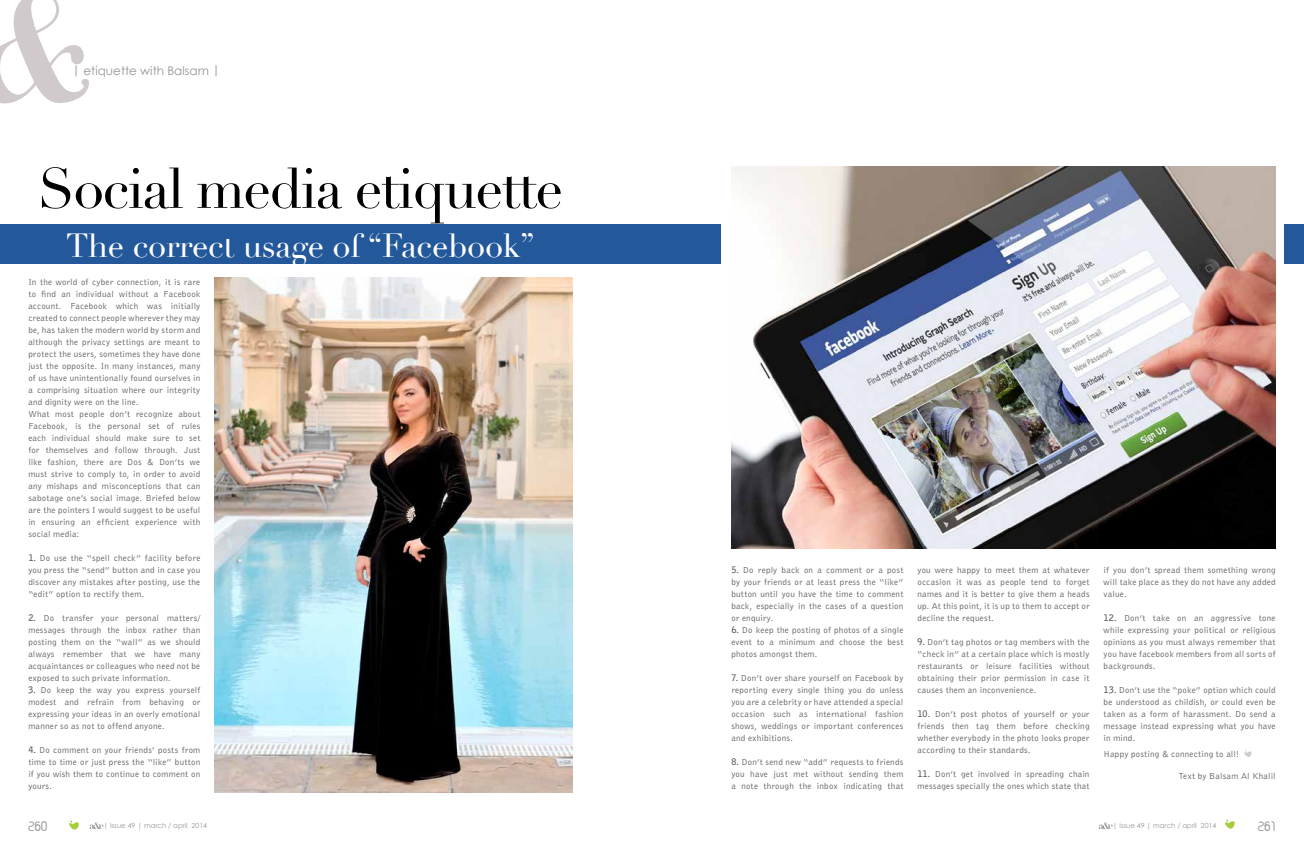
<style>
.page{position:relative;width:1304px;height:851px;background:#fff}
.page>*{position:absolute;margin:0;border:0;box-sizing:border-box;transform-origin:0 0}
.t1{font:55.8px "Didot";letter-spacing:-.03em;color:#000}
.t2{font:32.7px "Didot";letter-spacing:-.01em;color:#fff}
.t3{font:300 18px "Corpus Care";color:#939598}
.t4{font:12px "Century Gothic";color:#939598}
.t5{font:9px/12px "Bell Gothic BT";letter-spacing:.03em;color:#58595b;text-align:justify}
.t6{font:7px "Century Gothic";color:#939598}
.s1{font-weight:700}
</style>
<div class="page">
<img style="left:731px;top:166px;width:545px;height:382px">
<img style="left:214px;top:278px;width:359px;height:514px">
<div style="left:0;top:224px;width:720px;height:40px;background:#23589b"></div>
<div style="left:1284px;top:224px;width:20px;height:40px;background:#23589b"></div>
<svg style="left:1244px;top:750px;width:8px;height:6px"></svg>
<svg style="left:1225px;top:819px;width:10px;height:9px"></svg>
<svg style="left:90px;top:822px;width:14px;height:7px"></svg>
<svg style="left:1099px;top:822px;width:14px;height:7px"></svg>
<svg style="left:69px;top:820px;width:10px;height:9px"></svg>
<svg style="left:0;top:0;width:89px;height:103px"></svg>
<h3 class="t4" style="left:72px;top:63px;width:150px">| etiquette with Balsam |</h3>
<h1 class="t1" style="left:38px;top:155px;width:527px">Social media etiquette</h1>
<h2 class="t2" style="left:66px;top:226px;width:470px">The correct usage of “Facebook”</h2>
<p class="t5" style="left:28px;top:275px;width:173px;text-align:left">In the world of cyber connection, it is rare to find an individual without a Facebook account. Facebook which was initially created to connect people wherever they may be, has taken the modern world by storm and although the privacy settings are meant to protect the users, sometimes they have done just the opposite. In many instances, many of us have unintentionally found ourselves in a comprising situation where our integrity and dignity were on the line.<br>What most people don’t recognize about Facebook, is the personal set of rules each individual should make sure to set for themselves and follow through. Just like fashion, there are Dos &amp; Don’ts we must strive to comply to, in order to avoid any mishaps and misconceptions that can sabotage one’s social image. Briefed below are the pointers I would suggest to be useful in ensuring an efficient experience with social media:</p>
<p class="t5" style="left:28px;top:551px;width:173px"><span class="s1">1.</span> Do use the “spell check” facility before you press the “send” button and in case you discover any mistakes after posting, use the “edit” option to rectify them.</p>
<p class="t5" style="left:28px;top:611px;width:173px"><span class="s1">2.</span> Do transfer your personal matters/ messages through the inbox rather than posting them on the “wall” as we should always remember that we have many acquaintances or colleagues who need not be exposed to such private information.</p>
<p class="t5" style="left:28px;top:683px;width:173px"><span class="s1">3.</span> Do keep the way you express yourself modest and refrain from behaving or expressing your ideas in an overly emotional manner so as not to offend anyone.</p>
<p class="t5" style="left:28px;top:743px;width:173px"><span class="s1">4.</span> Do comment on your friends’ posts from time to time or just press the “like” button if you wish them to continue to comment on yours.</p>
<p class="t5" style="left:731px;top:563px;width:173px"><span class="s1">5.</span> Do reply back on a comment or a post by your friends or at least press the “like” button until you have the time to comment back, especially in the cases of a question or enquiry.</p>
<p class="t5" style="left:731px;top:623px;width:173px"><span class="s1">6.</span> Do keep the posting of photos of a single event to a minimum and choose the best photos amongst them.</p>
<p class="t5" style="left:731px;top:671px;width:173px"><span class="s1">7.</span> Don’t over share yourself on Facebook by reporting every single thing you do unless you are a celebrity or have attended a special occasion such as international fashion shows, weddings or important conferences and exhibitions.</p>
<p class="t5" style="left:731px;top:755px;width:173px"><span class="s1">8.</span> Don’t send new “add” requests to friends you have just met without sending them a note through the inbox indicating that</p>
<p class="t5" style="left:917px;top:563px;width:173px">you were happy to meet them at whatever occasion it was as people tend to forget names and it is better to give them a heads up. At this point, it is up to them to accept or decline the request.</p>
<p class="t5" style="left:917px;top:635px;width:173px"><span class="s1">9.</span> Don’t tag photos or tag members with the “check in” at a certain place which is mostly restaurants or leisure facilities without obtaining their prior permission in case it causes them an inconvenience.</p>
<p class="t5" style="left:917px;top:707px;width:173px"><span class="s1">10.</span> Don’t post photos of yourself or your friends then tag them before checking whether everybody in the photo looks proper according to their standards.</p>
<p class="t5" style="left:917px;top:767px;width:173px"><span class="s1">11.</span> Don’t get involved in spreading chain messages specially the ones which state that</p>
<p class="t5" style="left:1104px;top:563px;width:173px">if you don’t spread them something wrong will take place as they do not have any added value.</p>
<p class="t5" style="left:1104px;top:611px;width:173px"><span class="s1">12.</span> Don’t take on an aggressive tone while expressing your political or religious opinions as you must always remember that you have facebook members from all sorts of backgrounds.</p>
<p class="t5" style="left:1104px;top:683px;width:173px"><span class="s1">13.</span> Don’t use the “poke” option which could be understood as childish, or could even be taken as a form of harassment. Do send a message instead expressing what you have in mind.</p>
<p class="t5" style="left:1104px;top:747px;width:137px">Happy posting &amp; connecting to all!</p>
<p class="t5" style="left:1179px;top:769px;width:98px">Text by Balsam Al Khalil</p>
<h3 class="t3" style="left:28px;top:819px;width:21px">260</h3>
<h3 class="t3" style="left:1258px;top:819px;width:19px">261</h3>
<p class="t6" style="left:104px;top:821px;width:105px">| issue 49 | march / april 2014</p>
<p class="t6" style="left:1113px;top:821px;width:105px">| issue 49 | march / april 2014</p>
</div>
